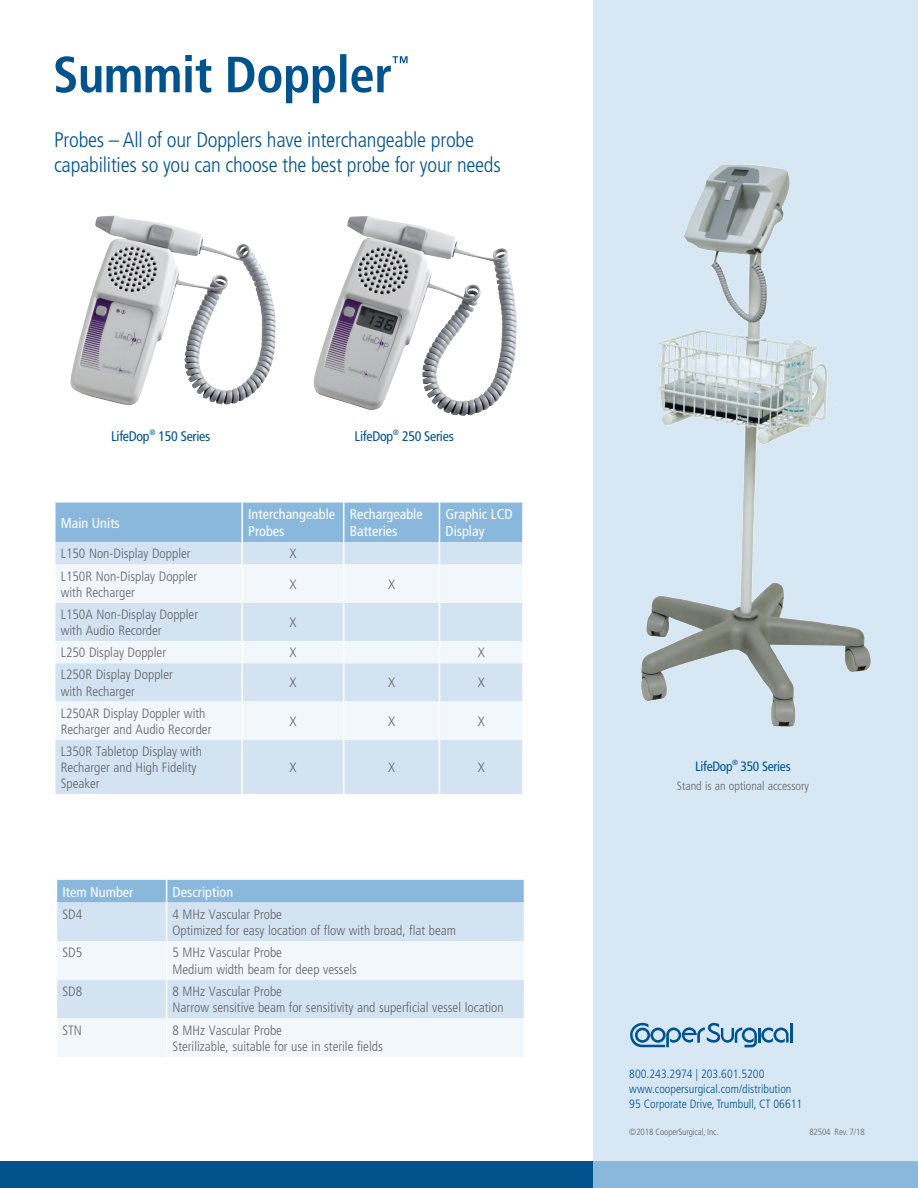
<style>
.page{position:relative;width:918px;height:1188px;background:#fff}
.page>*{position:absolute;margin:0;border:0;box-sizing:border-box;transform-origin:0 0}
.t1{font:300 condensed 21px/25.2px "Frutiger LT Std";letter-spacing:-.01em;color:#00538d}
.t2{font:condensed 14.25px/17.1px "Frutiger LT Std";color:#fff}
.t3{font:condensed 13.95px "Frutiger LT Std";letter-spacing:-.02em;color:#00538d}
.t4{font:300 condensed 13.5px/16.2px "Frutiger LT Std";color:#636366}
.t5{font:condensed 13.5px "Frutiger LT Std";letter-spacing:-.02em;color:#00538d}
.t6{font:300 condensed 12px/15px "Frutiger LT Std";color:#00538d}
.t7{font:300 condensed 12px "Frutiger LT Std";color:#636366}
.t8{font:300 condensed 9px "Frutiger LT Std";letter-spacing:-.01em;color:#636366}
</style>
<div class="page">
<div style="left:594px;top:0;width:324px;height:1174px;background:#d8e7f4"></div>
<div style="left:0;top:1161px;width:918px;height:27px;background:#00538d"></div>
<div style="left:594px;top:1161px;width:324px;height:27px;background:#8ab8dd"></div>
<div style="left:57px;top:903px;width:467px;height:38px;background:#d3e3f2"></div>
<svg style="left:57px;top:941px;width:467px;height:116px;fill:#f2f7fb"></svg>
<div style="left:57px;top:880px;width:467px;height:23px;background:#8ab8dd"></div>
<hr style="left:166px;top:903px;width:1px;height:38px;background:#fff">
<hr style="left:166px;top:980px;width:1px;height:38px;background:#fff">
<hr style="left:166px;top:941px;width:1px;height:39px;background:#fff">
<hr style="left:166px;top:1018px;width:1px;height:39px;background:#fff">
<div style="left:56px;top:740px;width:466px;height:54px;background:#d3e3f2"></div>
<svg style="left:56px;top:564px;width:466px;height:176px;fill:#f2f7fb"></svg>
<svg style="left:55px;top:503px;width:467px;height:61px;background:#a4c7e4"></svg>
<hr style="left:241px;top:603px;width:2px;height:38px;background:#fff">
<hr style="left:343px;top:603px;width:1px;height:38px;background:#fff">
<hr style="left:439px;top:603px;width:1px;height:38px;background:#fff">
<hr style="left:241px;top:663px;width:2px;height:39px;background:#fff">
<hr style="left:343px;top:663px;width:1px;height:39px;background:#fff">
<hr style="left:439px;top:663px;width:1px;height:39px;background:#fff">
<hr style="left:241px;top:740px;width:2px;height:54px;background:#fff">
<hr style="left:343px;top:740px;width:1px;height:54px;background:#fff">
<hr style="left:439px;top:740px;width:1px;height:54px;background:#fff">
<hr style="left:439px;top:564px;width:1px;height:39px;background:#fff">
<hr style="left:343px;top:564px;width:1px;height:39px;background:#fff">
<hr style="left:241px;top:564px;width:2px;height:39px;background:#fff">
<hr style="left:241px;top:641px;width:2px;height:22px;background:#fff">
<svg style="left:343px;top:641px;width:1px;height:22px"></svg>
<svg style="left:439px;top:641px;width:1px;height:22px"></svg>
<hr style="left:241px;top:702px;width:2px;height:38px;background:#fff">
<hr style="left:343px;top:702px;width:1px;height:38px;background:#fff">
<hr style="left:439px;top:702px;width:1px;height:38px;background:#fff">
<hr style="left:54px;top:503px;width:2px;height:39px;background:#fff">
<hr style="left:241px;top:503px;width:2px;height:39px;background:#fff">
<hr style="left:343px;top:503px;width:1px;height:39px;background:#fff">
<hr style="left:439px;top:503px;width:1px;height:39px;background:#fff">
<img style="left:641px;top:164px;width:230px;height:563px">
<img style="left:70px;top:215px;width:195px;height:190px">
<img style="left:313px;top:216px;width:204px;height:200px">
<hr style="left:790px;top:1023px;width:2px;height:20px;background:#00538d">
<svg style="left:630px;top:1023px;width:159px;height:24px"></svg>
<svg style="left:56px;top:54px;width:352px;height:49px"></svg>
<p class="t1" style="left:54px;top:127px;width:448px">Probes – All of our Dopplers have interchangeable probe capabilities so you can choose the best probe for your needs</p>
<p class="t3" style="left:111px;top:428px;width:101px">LifeDop<sup>®</sup> 150 Series</p>
<p class="t3" style="left:355px;top:428px;width:101px">LifeDop<sup>®</sup> 250 Series</p>
<p class="t2" style="left:61px;top:514px;width:61px">Main Units</p>
<p class="t2" style="left:248px;top:506px;width:89px">Interchangeable<br>Probes</p>
<p class="t2" style="left:350px;top:506px;width:75px">Rechargeable<br>Batteries</p>
<p class="t2" style="left:446px;top:506px;width:69px">Graphic LCD<br>Display</p>
<p class="t4" style="left:61px;top:546px;width:131px">L150 Non-Display Doppler</p>
<p class="t4" style="left:289px;top:546px;width:9px">X</p>
<p class="t4" style="left:61px;top:568px;width:138px">L150R Non-Display Doppler with Recharger</p>
<p class="t4" style="left:289px;top:576px;width:9px">X</p>
<p class="t4" style="left:388px;top:576px;width:9px">X</p>
<p class="t4" style="left:61px;top:606px;width:139px">L150A Non-Display Doppler with Audio Recorder</p>
<p class="t4" style="left:289px;top:614px;width:9px">X</p>
<p class="t4" style="left:61px;top:645px;width:107px">L250 Display Doppler</p>
<p class="t4" style="left:289px;top:645px;width:9px">X</p>
<p class="t4" style="left:478px;top:645px;width:9px">X</p>
<p class="t4" style="left:61px;top:667px;width:114px">L250R Display Doppler with Recharger</p>
<p class="t4" style="left:289px;top:675px;width:9px">X</p>
<p class="t4" style="left:388px;top:675px;width:9px">X</p>
<p class="t4" style="left:478px;top:675px;width:9px">X</p>
<p class="t4" style="left:61px;top:705px;width:152px">L250AR Display Doppler with<br>Recharger and Audio Recorder</p>
<p class="t4" style="left:289px;top:713px;width:9px">X</p>
<p class="t4" style="left:388px;top:713px;width:9px">X</p>
<p class="t4" style="left:478px;top:713px;width:9px">X</p>
<p class="t4" style="left:61px;top:743px;width:143px">L350R Tabletop Display with<br>Recharger and High Fidelity<br>Speaker</p>
<p class="t4" style="left:289px;top:760px;width:9px">X</p>
<p class="t4" style="left:388px;top:760px;width:9px">X</p>
<p class="t4" style="left:478px;top:760px;width:9px">X</p>
<p class="t2" style="left:62px;top:883px;width:72px">Item Number</p>
<p class="t2" style="left:173px;top:883px;width:62px">Description</p>
<p class="t4" style="left:62px;top:906px;width:21px">SD4</p>
<p class="t4" style="left:173px;top:906px;width:285px">4 MHz Vascular Probe<br>Optimized for easy location of flow with broad, flat beam</p>
<p class="t4" style="left:62px;top:945px;width:21px">SD5</p>
<p class="t4" style="left:173px;top:945px;width:186px">5 MHz Vascular Probe<br>Medium width beam for deep vessels</p>
<p class="t4" style="left:62px;top:983px;width:21px">SD8</p>
<p class="t4" style="left:173px;top:983px;width:333px">8 MHz Vascular Probe<br>Narrow sensitive beam for sensitivity and superficial vessel location</p>
<p class="t4" style="left:62px;top:1022px;width:21px">STN</p>
<p class="t4" style="left:173px;top:1022px;width:212px">8 MHz Vascular Probe<br>Sterilizable, suitable for use in sterile fields</p>
<p class="t5" style="left:695px;top:758px;width:97px">LifeDop<sup>®</sup> 350 Series</p>
<p class="t7" style="left:677px;top:779px;width:134px">Stand is an optional accessory</p>
<p class="t6" style="left:629px;top:1066px;width:175px">800.243.2974 | 203.601.5200 www.coopersurgical.com/distribution<br>95 Corporate Drive, Trumbull, CT 06611</p>
<p class="t8" style="left:629px;top:1127px;width:91px">©2018 CooperSurgical, Inc.</p>
<p class="t8" style="left:809px;top:1127px;width:57px">82504 Rev. 7/18</p>
</div>
